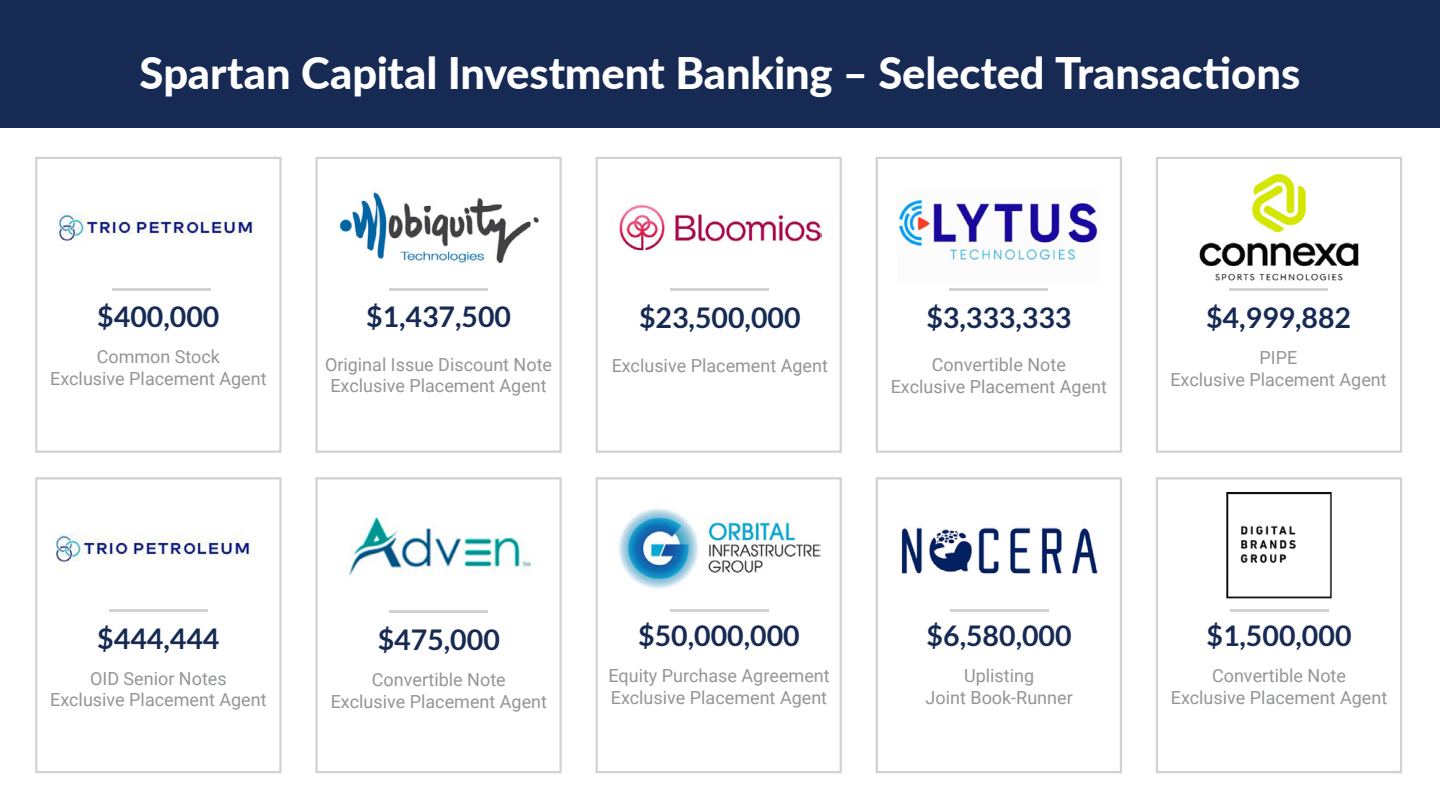
<style>
.page{position:relative;width:1440px;height:810px;background:#fff}
.page>*{position:absolute;margin:0;border:0;box-sizing:border-box;transform-origin:0 0}
.t1{font:800 43.5px "Lato";letter-spacing:-.005em;color:#fff}
.t2{font:700 28.5px "Lato";color:#172a54}
.t3{font:18px "Roboto";color:#939598}
</style>
<div class="page">
<div style="left:0;top:0;width:1440px;height:127px;background:#172a54"></div>
<div style="left:35px;top:157px;width:247px;height:296px;border:2px solid #d1d2d4"></div>
<div style="left:35px;top:477px;width:247px;height:296px;border:2px solid #d1d2d4"></div>
<div style="left:315px;top:157px;width:247px;height:296px;border:2px solid #d1d2d4"></div>
<div style="left:315px;top:477px;width:247px;height:296px;border:2px solid #d1d2d4"></div>
<div style="left:596px;top:157px;width:246px;height:296px;border:2px solid #d1d2d4"></div>
<div style="left:596px;top:477px;width:246px;height:296px;border:2px solid #d1d2d4"></div>
<div style="left:876px;top:157px;width:246px;height:296px;border:2px solid #d1d2d4"></div>
<div style="left:876px;top:477px;width:246px;height:296px;border:2px solid #d1d2d4"></div>
<div style="left:1156px;top:157px;width:246px;height:296px;border:2px solid #d1d2d4"></div>
<div style="left:1156px;top:477px;width:246px;height:296px;border:2px solid #d1d2d4"></div>
<img style="left:1226px;top:493px;width:106px;height:106px">
<hr style="left:1230px;top:609px;width:98px;height:2px;background:#d1d2d4">
<img style="left:901px;top:527px;width:197px;height:47px">
<hr style="left:950px;top:609px;width:99px;height:2px;background:#d1d2d4">
<img style="left:619px;top:508px;width:202px;height:81px">
<hr style="left:670px;top:609px;width:98px;height:2px;background:#d1d2d4">
<img style="left:348px;top:517px;width:183px;height:59px">
<hr style="left:389px;top:610px;width:99px;height:2px;background:#d1d2d4">
<img style="left:57px;top:533px;width:194px;height:35px">
<hr style="left:109px;top:609px;width:99px;height:2px;background:#d1d2d4">
<img style="left:1199px;top:173px;width:160px;height:108px">
<hr style="left:1229px;top:289px;width:99px;height:2px;background:#d1d2d4">
<img style="left:897px;top:199px;width:201px;height:62px">
<hr style="left:949px;top:288px;width:99px;height:2px;background:#d1d2d4">
<img style="left:619px;top:205px;width:202px;height:48px">
<hr style="left:670px;top:289px;width:99px;height:2px;background:#d1d2d4">
<img style="left:339px;top:192px;width:200px;height:72px">
<hr style="left:389px;top:288px;width:99px;height:2px;background:#d1d2d4">
<img style="left:60px;top:212px;width:194px;height:35px">
<hr style="left:112px;top:288px;width:99px;height:2px;background:#d1d2d4">
<p class="t1" style="left:140px;top:41px;width:1162px">Spartan Capital Investment Banking – Selected Transactions</p>
<p class="t2" style="left:97px;top:301px;width:124px">$400,000</p>
<p class="t3" style="left:97px;top:344px;width:125px">Common Stock</p>
<p class="t3" style="left:50px;top:366px;width:218px">Exclusive Placement Agent</p>
<p class="t2" style="left:366px;top:301px;width:147px">$1,437,500</p>
<p class="t3" style="left:325px;top:352px;width:229px">Original Issue Discount Note</p>
<p class="t3" style="left:330px;top:373px;width:218px">Exclusive Placement Agent</p>
<p class="t2" style="left:639px;top:302px;width:163px">$23,500,000</p>
<p class="t3" style="left:612px;top:353px;width:218px">Exclusive Placement Agent</p>
<p class="t2" style="left:926px;top:301px;width:147px">$3,333,333</p>
<p class="t3" style="left:932px;top:352px;width:135px">Convertible Note</p>
<p class="t3" style="left:891px;top:374px;width:218px">Exclusive Placement Agent</p>
<p class="t2" style="left:1206px;top:302px;width:147px">$4,999,882</p>
<p class="t3" style="left:1260px;top:345px;width:39px">PIPE</p>
<p class="t3" style="left:1170px;top:367px;width:218px">Exclusive Placement Agent</p>
<p class="t2" style="left:97px;top:622px;width:124px">$444,444</p>
<p class="t3" style="left:90px;top:666px;width:138px">OID Senior Notes</p>
<p class="t3" style="left:50px;top:687px;width:218px">Exclusive Placement Agent</p>
<p class="t2" style="left:378px;top:623px;width:124px">$475,000</p>
<p class="t3" style="left:372px;top:667px;width:135px">Convertible Note</p>
<p class="t3" style="left:331px;top:689px;width:218px">Exclusive Placement Agent</p>
<p class="t2" style="left:638px;top:620px;width:163px">$50,000,000</p>
<p class="t3" style="left:608px;top:663px;width:223px">Equity Purchase Agreement</p>
<p class="t3" style="left:611px;top:685px;width:218px">Exclusive Placement Agent</p>
<p class="t2" style="left:927px;top:620px;width:147px">$6,580,000</p>
<p class="t3" style="left:964px;top:663px;width:72px">Uplisting</p>
<p class="t3" style="left:926px;top:685px;width:149px">Joint Book-Runner</p>
<p class="t2" style="left:1206px;top:620px;width:147px">$1,500,000</p>
<p class="t3" style="left:1212px;top:663px;width:135px">Convertible Note</p>
<p class="t3" style="left:1171px;top:685px;width:218px">Exclusive Placement Agent</p>
</div>
